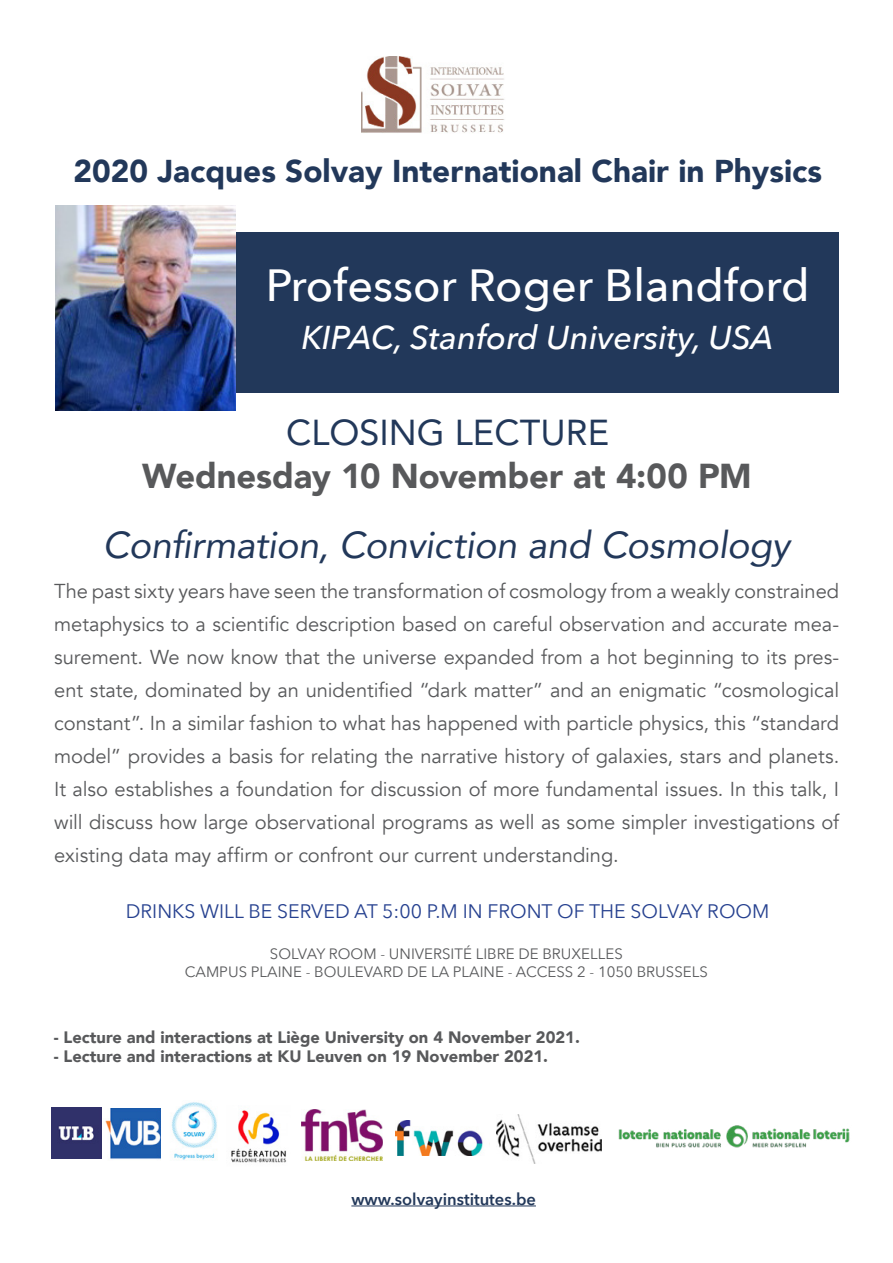
<style>
.page{position:relative;width:893px;height:1263px;background:#fff}
.page>*{position:absolute;margin:0;border:0;box-sizing:border-box;transform-origin:0 0}
.t1{font:500 45px "Avenir Next";color:#fff}
.t2{font:italic 37.5px "Avenir";letter-spacing:-.005em;color:#22385a}
.t3{font:36px "Avenir";color:#22385a}
.t4{font:900 34.5px "Avenir";letter-spacing:-.005em;color:#58595b}
.t5{font:italic 500 33px "Avenir Next";color:#fff}
.t6{font:900 31.5px "Avenir";color:#22385a}
.t7{font:20.1px/33px "Avenir";letter-spacing:-.005em;color:#58595b;text-align:justify}
.t8{font:19.5px "Avenir Next";color:#25408f}
.t9{font:900 16.5px "Avenir";color:#58595b}
.t10{font:600 16.5px "Avenir Next";color:#22385a}
.t11{font:15px/18px "Avenir Next";color:#58595b;text-align:center}
</style>
<div class="page">
<div style="left:218px;top:232px;width:621px;height:161px;background:#22385a"></div>
<hr style="left:351px;top:1205px;width:185px;height:1px;background:#22385a">
<img style="left:362px;top:56px;width:143px;height:77px">
<img style="left:51px;top:1108px;width:51px;height:50px">
<img style="left:105px;top:1108px;width:55px;height:52px">
<img style="left:231px;top:1110px;width:55px;height:53px">
<img style="left:55px;top:205px;width:181px;height:205px">
<img style="left:618px;top:1125px;width:232px;height:23px">
<img style="left:302px;top:1109px;width:81px;height:52px">
<img style="left:396px;top:1121px;width:94px;height:34px">
<img style="left:496px;top:1115px;width:106px;height:48px">
<img style="left:171px;top:1102px;width:46px;height:58px">
<h3 class="t6" style="left:74px;top:144px;width:750px">2020 Jacques Solvay International Chair in Physics</h3>
<h1 class="t1" style="left:266px;top:247px;width:545px">Professor Roger Blandford</h1>
<h3 class="t5" style="left:301px;top:310px;width:473px">KIPAC, Stanford University, USA</h3>
<h3 class="t3" style="left:286px;top:403px;width:324px">CLOSING LECTURE</h3>
<h3 class="t4" style="left:142px;top:447px;width:611px">Wednesday 10 November at 4:00 PM</h3>
<h2 class="t2" style="left:103px;top:522px;width:688px">Confirmation, Conviction and Cosmology</h2>
<p class="t7" style="left:54px;top:574px;width:786px">The past sixty years have seen the transformation of cosmology from a weakly constrained metaphysics to a scientific description based on careful observation and accurate mea&shy;surement. We now know that the universe expanded from a hot beginning to its pres&shy;ent state, dominated by an unidentified “dark matter” and an enigmatic “cosmological constant”. In a similar fashion to what has happened with particle physics, this “standard model” provides a basis for relating the narrative history of galaxies, stars and planets.<br>It also establishes a foundation for discussion of more fundamental issues. In this talk, I will discuss how large observational programs as well as some simpler investigations of existing data may affirm or confront our current understanding.</p>
<p class="t8" style="left:126px;top:895px;width:645px">DRINKS WILL BE SERVED AT 5:00 P.M IN FRONT OF THE SOLVAY ROOM</p>
<p class="t11" style="left:185px;top:944px;width:524px">SOLVAY ROOM - UNIVERSITÉ LIBRE DE BRUXELLES<br>CAMPUS PLAINE - BOULEVARD DE LA PLAINE - ACCESS 2 - 1050 BRUSSELS</p>
<p class="t9" style="left:54px;top:1023px;width:528px">- Lecture and interactions at Liège University on 4 November 2021.</p>
<p class="t9" style="left:54px;top:1042px;width:496px">- Lecture and interactions at KU Leuven on 19 November 2021.</p>
<p class="t10" style="left:351px;top:1185px;width:186px">www.solvayinstitutes.be</p>
</div>
